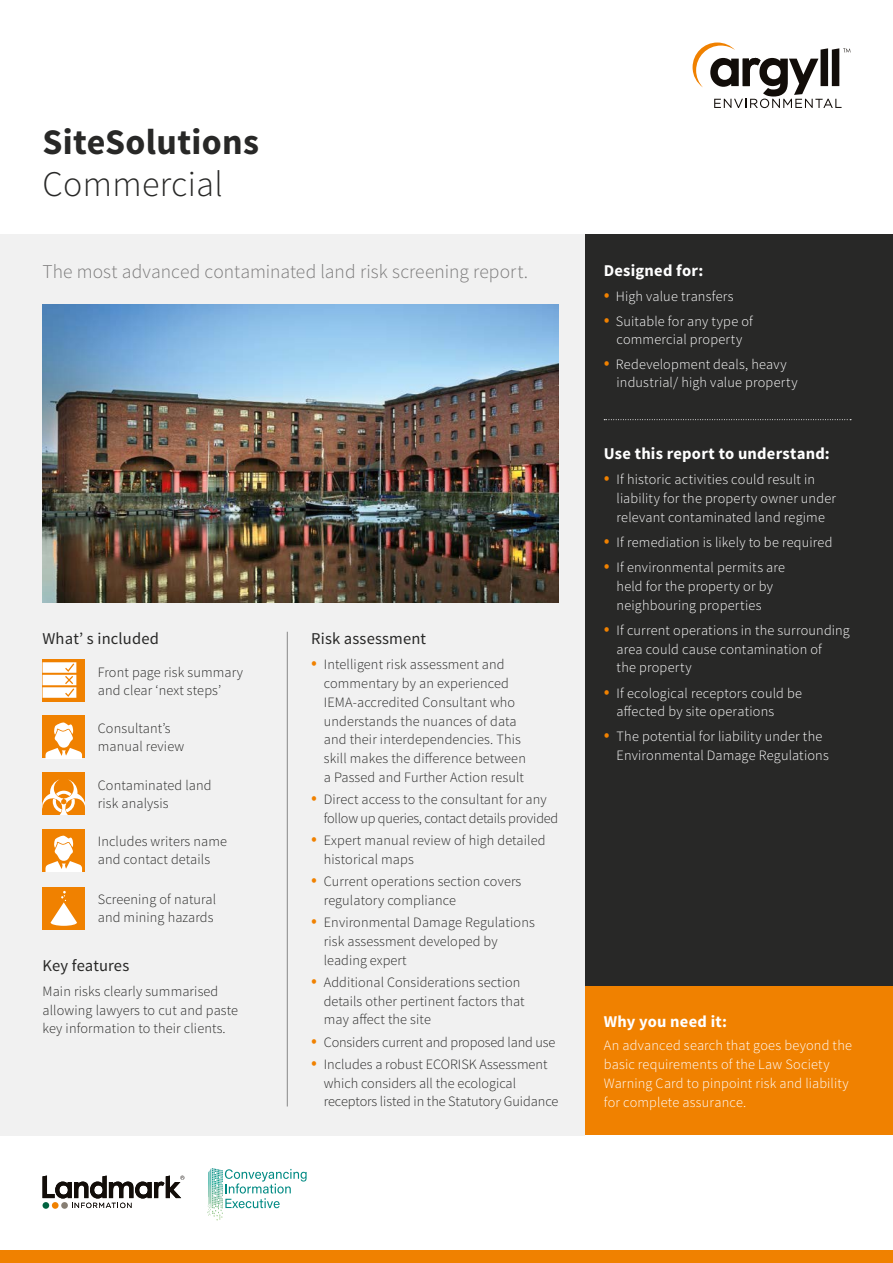
<style>
.page{position:relative;width:893px;height:1263px;background:#fff}
.page>*{position:absolute;margin:0;border:0;box-sizing:border-box;transform-origin:0 0}
.t1{font:700 36px "Source Sans Pro";letter-spacing:.01em;color:#282827}
.t2{font:300 36px "Source Sans Pro";letter-spacing:.01em;color:#282827}
.t3{font:300 19.5px "Source Sans Pro";color:#7c7b7b}
.t4{font:700 16.5px "Source Sans Pro";letter-spacing:.015em;color:#fff}
.t5{font:16.5px "Source Sans Pro";letter-spacing:.01em;color:#282827}
.t6{font:300 14.25px/18.8px "Source Sans Pro";letter-spacing:.01em;color:#282827}
.t7{font:300 14.25px/18.8px "Source Sans Pro";letter-spacing:.015em;color:#fff}
.t8{font:300 14.25px/18.8px "Source Sans Pro";letter-spacing:-.015em;color:#282827}
.t9{font:300 14.25px "Source Sans Pro";letter-spacing:-.01em;color:#282827}
.s1{font-size:21px;color:#f08100}
</style>
<div class="page">
<div style="left:585px;top:985px;width:308px;height:150px;background:#f08100"></div>
<div style="left:585px;top:234px;width:308px;height:751px;background:#282827"></div>
<div style="left:0;top:234px;width:585px;height:901px;background:#f1f1f1"></div>
<svg style="left:604px;top:419px;width:247px;height:1px"></svg>
<img style="left:43px;top:305px;width:515px;height:297px">
<hr style="left:287px;top:632px;width:1px;height:474px;background:#878787">
<div style="left:43px;top:716px;width:42px;height:42px;background:#f08100"></div>
<svg style="left:45px;top:722px;width:37px;height:36px"></svg>
<div style="left:43px;top:659px;width:42px;height:43px;background:#f08100"></div>
<svg style="left:43px;top:662px;width:33px;height:36px"></svg>
<div style="left:43px;top:772px;width:42px;height:43px;background:#f08100"></div>
<svg style="left:43px;top:779px;width:42px;height:36px"></svg>
<svg style="left:693px;top:43px;width:157px;height:65px"></svg>
<div style="left:0;top:1250px;width:893px;height:13px;background:#f08100"></div>
<svg style="left:207px;top:1168px;width:100px;height:52px"></svg>
<svg style="left:43px;top:1175px;width:141px;height:33px"></svg>
<div style="left:43px;top:829px;width:42px;height:42px;background:#f08100"></div>
<svg style="left:45px;top:836px;width:37px;height:35px"></svg>
<div style="left:43px;top:887px;width:42px;height:43px;background:#f08100"></div>
<svg style="left:51px;top:891px;width:26px;height:35px"></svg>
<h1 class="t1" style="left:43px;top:118px;width:218px">SiteSolutions</h1>
<h1 class="t2" style="left:43px;top:162px;width:182px">Commercial</h1>
<h2 class="t3" style="left:43px;top:260px;width:487px">The most advanced contaminated land risk screening report.</h2>
<p class="t4" style="left:604px;top:260px;width:101px">Designed for:</p>
<p class="t7" style="left:604px;top:287px;width:131px"><span class="s1">•</span> High value transfers</p>
<p class="t7" style="left:604px;top:313px;width:151px;line-height:18px;text-align:center"><span class="s1">•</span> Suitable for any type of commercial property</p>
<p class="t7" style="left:617px;top:356px;width:182px;line-height:18px;text-indent:-13px"><span class="s1">•</span> Redevelopment deals, heavy industrial/ high value property</p>
<p class="t5" style="left:43px;top:628px;width:118px">What’ s included</p>
<p class="t6" style="left:98px;top:663px;width:147px;line-height:18px">Front page risk summary and clear ‘next steps’</p>
<p class="t6" style="left:98px;top:720px;width:88px;line-height:18px">Consultant’s manual review</p>
<p class="t6" style="left:98px;top:776px;width:115px;line-height:18px">Contaminated land risk analysis</p>
<p class="t6" style="left:98px;top:833px;width:131px;line-height:18px">Includes writers name and contact details</p>
<p class="t6" style="left:98px;top:890px;width:120px;line-height:18px">Screening of natural and mining hazards</p>
<p class="t5" style="left:43px;top:955px;width:88px">Key features</p>
<p class="t6" style="left:43px;top:982px;width:197px">Main risks clearly summarised allowing lawyers to cut and paste key information to their clients.</p>
<p class="t5" style="left:311px;top:628px;width:117px">Risk assessment</p>
<p class="t6" style="left:324px;top:655px;width:204px;text-indent:-13px"><span class="s1">•</span> Intelligent risk assessment and commentary by an experienced IEMA-accredited Consultant who understands the nuances of data and their interdependencies. This skill makes the difference between a Passed and Further Action result</p>
<p class="t8" style="left:324px;top:790px;width:236px;text-indent:-13px"><span class="s1">•</span> Direct access to the consultant for any follow up queries, contact details provided</p>
<p class="t6" style="left:324px;top:831px;width:223px;text-indent:-13px"><span class="s1">•</span> Expert manual review of high detailed historical maps</p>
<p class="t6" style="left:324px;top:872px;width:199px;text-indent:-13px"><span class="s1">•</span> Current operations section covers regulatory compliance</p>
<p class="t6" style="left:324px;top:913px;width:212px;text-indent:-13px"><span class="s1">•</span> Environmental Damage Regulations risk assessment developed by leading expert</p>
<p class="t6" style="left:324px;top:973px;width:202px;text-indent:-13px"><span class="s1">•</span> Additional Considerations section details other pertinent factors that may affect the site</p>
<p class="t9" style="left:311px;top:1033px;width:246px"><span class="s1">•</span> Considers current and proposed land use</p>
<p class="t6" style="left:324px;top:1055px;width:236px;text-indent:-13px"><span class="s1">•</span> Includes a robust ECORISK Assessment which considers all the ecological receptors listed in the Statutory Guidance</p>
<p class="t4" style="left:604px;top:443px;width:228px">Use this report to understand:</p>
<p class="t7" style="left:617px;top:470px;width:221px;text-indent:-13px"><span class="s1">•</span> If historic activities could result in liability for the property owner under relevant contaminated land regime</p>
<p class="t7" style="left:604px;top:533px;width:230px"><span class="s1">•</span> If remediation is likely to be required</p>
<p class="t7" style="left:617px;top:558px;width:170px;text-indent:-13px"><span class="s1">•</span> If environmental permits are held for the property or by neighbouring properties</p>
<p class="t7" style="left:617px;top:621px;width:235px;text-indent:-13px"><span class="s1">•</span> If current operations in the surrounding area could cause contamination of<br>the property</p>
<p class="t7" style="left:617px;top:683px;width:187px;text-indent:-13px"><span class="s1">•</span> If ecological receptors could be affected by site operations</p>
<p class="t7" style="left:617px;top:727px;width:214px;text-indent:-13px"><span class="s1">•</span> The potential for liability under the<br>Environmental Damage Regulations</p>
<p class="t4" style="left:604px;top:1011px;width:125px">Why you need it:</p>
<p class="t7" style="left:604px;top:1036px;width:250px">An advanced search that goes beyond the basic requirements of the Law Society Warning Card to pinpoint risk and liability for complete assurance.</p>
</div>
